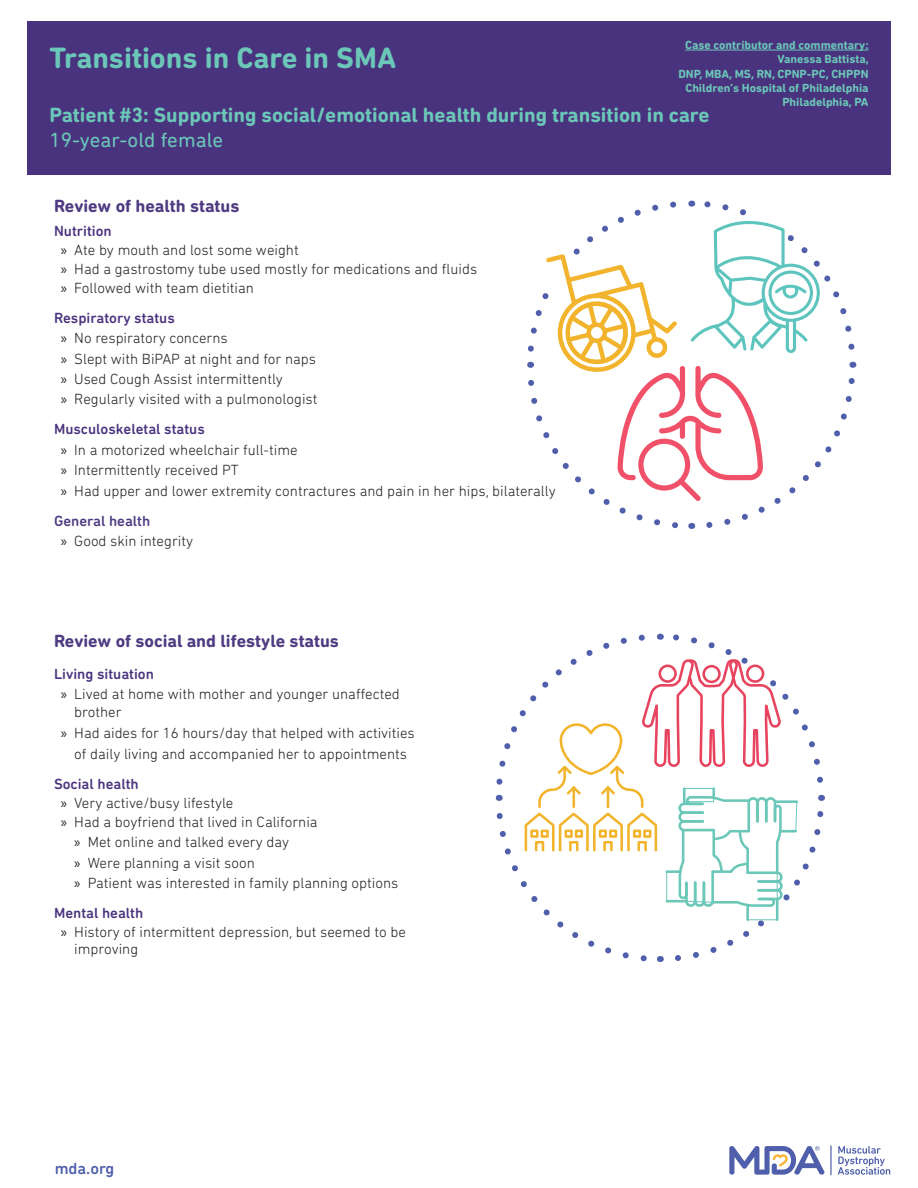
<style>
.page{position:relative;width:918px;height:1188px;background:#fff}
.page>*{position:absolute;margin:0;border:0;box-sizing:border-box;transform-origin:0 0}
.t1{font:700 30px "DIN Next Rounded LT Pro";color:#6bc7b8}
.t2{font:700 21px "DIN Next Rounded LT Pro";color:#6bc7b8}
.t3{font:21px "DIN Next Rounded LT Pro";color:#6bc7b8}
.t4{font:700 18px "DIN Next Rounded LT Pro";color:#4e3b81}
.t5{font:500 16.5px "DIN Next Rounded LT Pro";color:#4f5fab}
.t6{font:300 15px/20.4px "DIN Next Rounded LT Pro";color:#231f20}
.t7{font:700 12px/14.4px "DIN Next Rounded LT Pro";color:#6bc7b8;text-align:right}
.s1{font-weight:500;color:#4a337e}
.s2{font-family:"Myriad Pro";font-weight:400}
.s3{font-weight:500;color:#4e3b81}
</style>
<div class="page">
<svg style="left:830px;top:1145px;width:2px;height:30px"></svg>
<svg style="left:838px;top:1146px;width:52px;height:29px"></svg>
<svg style="left:729px;top:1146px;width:95px;height:29px"></svg>
<div style="left:27px;top:22px;width:864px;height:153px;background:#4a337e"></div>
<hr style="left:685px;top:50px;width:184px;height:1px;background:#6bc7b8">
<svg style="left:495px;top:633px;width:330px;height:329px"></svg>
<svg style="left:527px;top:200px;width:330px;height:329px"></svg>
<p class="t7" style="left:678px;top:38px;width:192px">Case contributor and commentary:<br>Vanessa Battista,<br>DNP, MBA, MS, RN, CPNP-PC, CHPPN<br>Children’s Hospital of Philadelphia<br>Philadelphia, PA</p>
<h1 class="t1" style="left:49px;top:40px;width:348px">Transitions in Care in SMA</h1>
<h2 class="t2" style="left:49px;top:103px;width:662px">Patient #3: Supporting social/emotional health during transition in care</h2>
<h2 class="t3" style="left:49px;top:128px;width:175px">19-year-old female</h2>
<p class="t4" style="left:54px;top:196px;width:187px">Review of health status</p>
<p class="t6" style="left:61px;top:221px;width:418px;line-height:18.9px;text-indent:-7px"><span class="s1">Nutrition<br></span><span class="s2">»</span> Ate by mouth and lost some weight<br><span class="s2">»</span> Had a gastrostomy tube used mostly for medications and fluids <span class="s2">»</span> Followed with team dietitian</p>
<p class="t6" style="left:61px;top:307px;width:258px;text-indent:-7px"><span class="s1">Respiratory status<br></span><span class="s2">»</span> No respiratory concerns<br><span class="s2">»</span> Slept with BiPAP at night and for naps <span class="s2">»</span> Used Cough Assist intermittently<br><span class="s2">»</span> Regularly visited with a pulmonologist</p>
<p class="t6" style="left:61px;top:419px;width:497px;text-indent:-7px"><span class="s1">Musculoskeletal status<br></span><span class="s2">»</span> In a motorized wheelchair full-time<br><span class="s2">»</span> Intermittently received PT<br><span class="s2">»</span> Had upper and lower extremity contractures and pain in her hips, bilaterally</p>
<p class="t6" style="left:61px;top:510px;width:134px;text-indent:-7px"><span class="s3">General health<br></span><span class="s2">»</span> Good skin integrity</p>
<p class="t4" style="left:54px;top:631px;width:287px">Review of social and lifestyle status</p>
<p class="t6" style="left:61px;top:663px;width:341px;text-indent:-7px"><span class="s1">Living situation<br></span><span class="s2">»</span> Lived at home with mother and younger unaffected</p>
<p class="t6" style="left:74px;top:702px;width:49px">brother</p>
<p class="t6" style="left:61px;top:722px;width:356px"><span class="s2">»</span> Had aides for 16 hours/day that helped with activities</p>
<p class="t6" style="left:74px;top:744px;width:334px">of daily living and accompanied her to appointments</p>
<p class="t6" style="left:61px;top:774px;width:258px;line-height:18.9px;text-indent:-7px"><span class="s1">Social health<br></span><span class="s2">»</span> Very active/busy lifestyle<br><span class="s2">»</span> Had a boyfriend that lived in California</p>
<p class="t6" style="left:74px;top:832px;width:326px"><span class="s2">»</span> Met online and talked every day<br><span class="s2">»</span> Were planning a visit soon<br><span class="s2">»</span> Patient was interested in family planning options</p>
<p class="t6" style="left:61px;top:904px;width:347px;line-height:18.9px;text-indent:-7px"><span class="s1">Mental health<br></span><span class="s2">»</span> History of intermittent depression, but seemed to be</p>
<p class="t6" style="left:74px;top:938px;width:65px">improving</p>
<p class="t5" style="left:55px;top:1159px;width:61px">mda.org</p>
</div>
